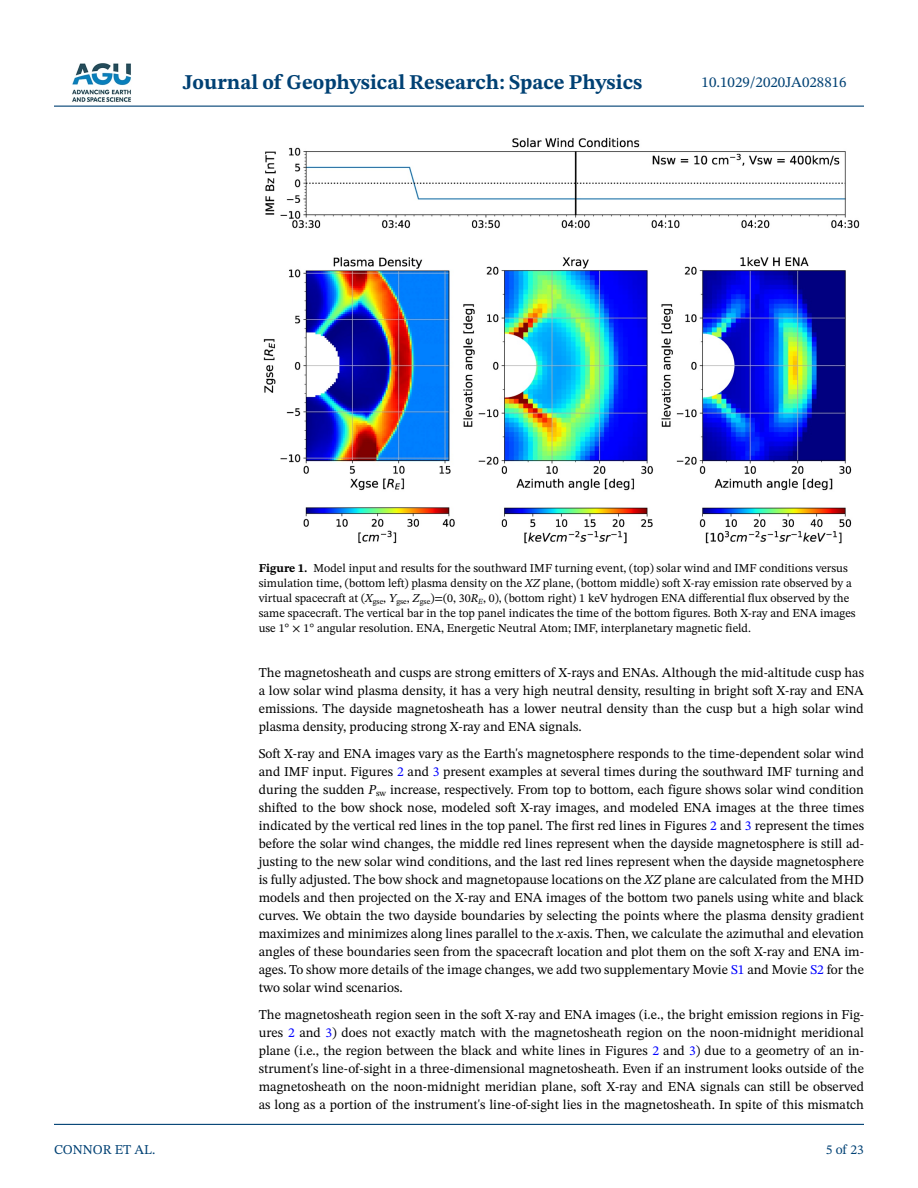
<style>
.page{position:relative;width:918px;height:1188px;background:#fff}
.page>*{position:absolute;margin:0;border:0;box-sizing:border-box;transform-origin:0 0}
.t1{font:700 21px "STIX Two Text";color:#004174}
.t2{font:15px "STIX Two Text";color:#004174}
.t3{font:13.5px/18px "STIX Two Text";color:#000;text-align:justify}
.t4{font:13.5px "STIX Two Text";color:#004174}
.t5{font:12px/15px "STIX Two Text";color:#000}
.s1{font-weight:700}
.s2{font-style:italic}
.s3{color:#00f}
</style>
<div class="page">
<hr style="left:54px;top:106px;width:810px;height:1px;background:#004174">
<hr style="left:54px;top:1124px;width:810px;height:1px;background:#004174">
<img style="left:72px;top:63px;width:59px;height:39px">
<img style="left:264px;top:137px;width:595px;height:407px">
<h1 class="t1" style="left:183px;top:67px;width:461px">Journal of Geophysical Research: Space Physics</h1>
<p class="t2" style="left:702px;top:72px;width:146px">10.1029/2020JA028816</p>
<p class="t4" style="left:54px;top:1140px;width:103px">CONNOR ET AL.</p>
<p class="t5" style="left:259px;top:561px;width:598px"><span class="s1">Figure 1.</span> Model input and results for the southward IMF turning event, (top) solar wind and IMF conditions versus simulation time, (bottom left) plasma density on the <span class="s2">XZ</span> plane, (bottom middle) soft X-ray emission rate observed by a virtual spacecraft at (<span class="s2">X</span><sub>gse</sub>, <span class="s2">Y</span><sub>gse</sub>, <span class="s2">Z</span><sub>gse</sub>)=(0, 30<span class="s2">R</span><sub>E</sub>, 0), (bottom right) 1 keV hydrogen ENA differential flux observed by the same spacecraft. The vertical bar in the top panel indicates the time of the bottom figures. Both X-ray and ENA images use 1° × 1° angular resolution. ENA, Energetic Neutral Atom; IMF, interplanetary magnetic field.</p>
<p class="t3" style="left:259px;top:664px;width:607px">The magnetosheath and cusps are strong emitters of X-rays and ENAs. Although the mid-altitude cusp has a low solar wind plasma density, it has a very high neutral density, resulting in bright soft X-ray and ENA emissions. The dayside magnetosheath has a lower neutral density than the cusp but a high solar wind plasma density, producing strong X-ray and ENA signals.</p>
<p class="t3" style="left:259px;top:745px;width:607px">Soft X-ray and ENA images vary as the Earth's magnetosphere responds to the time-dependent solar wind and IMF input. Figures <span class="s3">2</span> and <span class="s3">3</span> present examples at several times during the southward IMF turning and during the sudden <span class="s2">P</span><sub>sw</sub> increase, respectively. From top to bottom, each figure shows solar wind condition shifted to the bow shock nose, modeled soft X-ray images, and modeled ENA images at the three times indicated by the vertical red lines in the top panel. The first red lines in Figures <span class="s3">2</span> and <span class="s3">3</span> represent the times before the solar wind changes, the middle red lines represent when the dayside magnetosphere is still ad&shy;justing to the new solar wind conditions, and the last red lines represent when the dayside magnetosphere is fully adjusted. The bow shock and magnetopause locations on the <span class="s2">XZ</span> plane are calculated from the MHD models and then projected on the X-ray and ENA images of the bottom two panels using white and black curves. We obtain the two dayside boundaries by selecting the points where the plasma density gradient maximizes and minimizes along lines parallel to the <span class="s2">x</span>-axis. Then, we calculate the azimuthal and elevation angles of these boundaries seen from the spacecraft location and plot them on the soft X-ray and ENA im&shy;ages. To show more details of the image changes, we add two supplementary Movie <span class="s3">S1</span> and Movie <span class="s3">S2</span> for the two solar wind scenarios.</p>
<p class="t3" style="left:259px;top:1006px;width:607px">The magnetosheath region seen in the soft X-ray and ENA images (i.e., the bright emission regions in Fig&shy;ures <span class="s3">2</span> and <span class="s3">3</span>) does not exactly match with the magnetosheath region on the noon-midnight meridional plane (i.e., the region between the black and white lines in Figures <span class="s3">2</span> and <span class="s3">3</span>) due to a geometry of an in&shy;strument's line-of-sight in a three-dimensional magnetosheath. Even if an instrument looks outside of the magnetosheath on the noon-midnight meridian plane, soft X-ray and ENA signals can still be observed as long as a portion of the instrument's line-of-sight lies in the magnetosheath. In spite of this mismatch</p>
<p class="t4" style="left:826px;top:1140px;width:40px">5 of 23</p>
</div>
